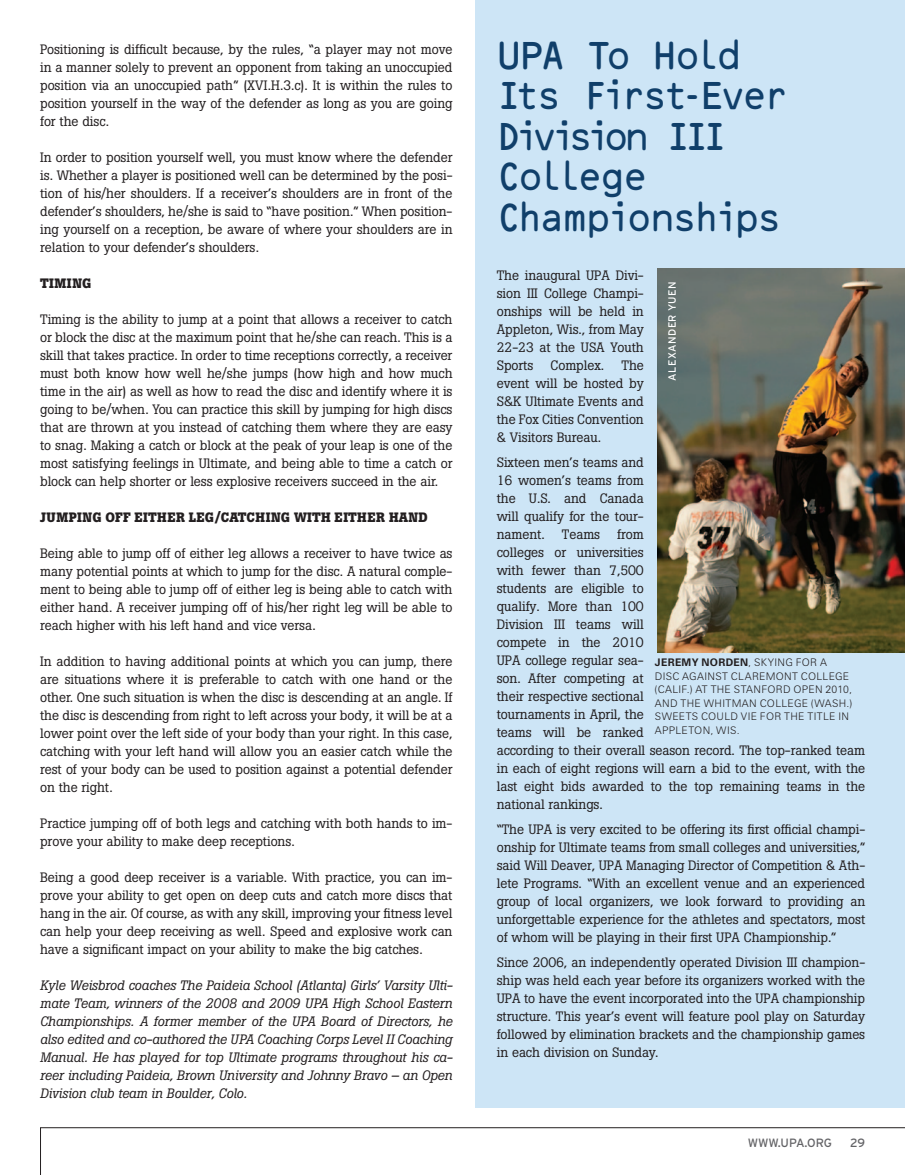
<style>
.page{position:relative;width:905px;height:1175px;background:#fff}
.page>*{position:absolute;margin:0;border:0;box-sizing:border-box;transform-origin:0 0}
.t1{font:40.5px/40.5px "Ocr B";letter-spacing:-.09em;color:#103f6a}
.t2{font:13.5px/18px "Boton";letter-spacing:-.005em;color:#231f20;text-align:justify}
.t3{font:italic 13.5px/18px "Boton";letter-spacing:-.005em;color:#231f20;text-align:justify}
.t4{font:700 13.5px "Boton";letter-spacing:.025em;color:#231f20}
.t5{font:12px "Interstate";color:#636366}
.t6{font:300 10.5px/13.5px "Zurich BT";letter-spacing:.025em;color:#231f20}
.t7{font:10.5px "Interstate";letter-spacing:.035em;color:#fff}
.s1{font-weight:700}
</style>
<div class="page">
<svg style="left:40px;top:1127px;width:864px;height:47px"></svg>
<div style="left:475px;top:0;width:429px;height:1107px;background:#cde5f6"></div>
<img style="left:657px;top:268px;width:247px;height:385px">
<p class="t2" style="left:40px;top:40px;width:414px">Positioning is difficult because, by the rules, “a player may not move in a manner solely to prevent an opponent from taking an unoccupied position via an unoccupied path” (XVI.H.3.c). It is within the rules to position yourself in the way of the defender as long as you are going for the disc.</p>
<p class="t2" style="left:40px;top:148px;width:414px">In order to position yourself well, you must know where the defender is. Whether a player is positioned well can be determined by the posi&shy;tion of his/her shoulders. If a receiver’s shoulders are in front of the defender’s shoulders, he/she is said to “have position.” When position&shy;ing yourself on a reception, be aware of where your shoulders are in relation to your defender’s shoulders.</p>
<p class="t4" style="left:40px;top:275px;width:53px">TIMING</p>
<p class="t2" style="left:40px;top:310px;width:414px">Timing is the ability to jump at a point that allows a receiver to catch or block the disc at the maximum point that he/she can reach. This is a skill that takes practice. In order to time receptions correctly, a receiver must both know how well he/she jumps (how high and how much time in the air) as well as how to read the disc and identify where it is going to be/when. You can practice this skill by jumping for high discs that are thrown at you instead of catching them where they are easy to snag. Making a catch or block at the peak of your leap is one of the most satisfying feelings in Ultimate, and being able to time a catch or block can help shorter or less explosive receivers succeed in the air.</p>
<p class="t4" style="left:40px;top:509px;width:389px">JUMPING OFF EITHER LEG/CATCHING WITH EITHER HAND</p>
<p class="t2" style="left:40px;top:544px;width:414px">Being able to jump off of either leg allows a receiver to have twice as many potential points at which to jump for the disc. A natural comple&shy;ment to being able to jump off of either leg is being able to catch with either hand. A receiver jumping off of his/her right leg will be able to reach higher with his left hand and vice versa.</p>
<p class="t2" style="left:40px;top:652px;width:414px">In addition to having additional points at which you can jump, there are situations where it is preferable to catch with one hand or the other. One such situation is when the disc is descending at an angle. If the disc is descending from right to left across your body, it will be at a lower point over the left side of your body than your right. In this case, catching with your left hand will allow you an easier catch while the rest of your body can be used to position against a potential defender on the right.</p>
<p class="t2" style="left:40px;top:814px;width:414px">Practice jumping off of both legs and catching with both hands to im&shy;prove your ability to make deep receptions.</p>
<p class="t2" style="left:40px;top:868px;width:414px">Being a good deep receiver is a variable. With practice, you can im&shy;prove your ability to get open on deep cuts and catch more discs that hang in the air. Of course, as with any skill, improving your fitness level can help your deep receiving as well. Speed and explosive work can have a significant impact on your ability to make the big catches.</p>
<p class="t3" style="left:40px;top:976px;width:414px">Kyle Weisbrod coaches The Paideia School (Atlanta) Girls’ Varsity Ulti&shy;mate Team, winners of the 2008 and 2009 UPA High School Eastern Championships. A former member of the UPA Board of Directors, he also edited and co-authored the UPA Coaching Corps Level II Coaching Manual. He has played for top Ultimate programs throughout his ca&shy;reer including Paideia, Brown University and Johnny Bravo – an Open Division club team in Boulder, Colo.</p>
<h1 class="t1" style="left:496px;top:40px;width:293px">UPA To Hold<br>Its First-Ever<br>Division III<br>College<br>Championships</h1>
<p class="t2" style="left:496px;top:266px;width:149px">The inaugural UPA Divi&shy;sion III College Champi&shy;onships will be held in Appleton, Wis., from May 22-23 at the USA Youth Sports</p>
<p class="t7" style="left:666px;top:380px;width:99px;rotate:-90deg">Alexander Yu en</p>
<p class="t2" style="left:550px;top:356px;width:55px">Complex.</p>
<p class="t2" style="left:496px;top:356px;width:149px;text-indent:125px">The event will be hosted by S&amp;K Ultimate Events and the Fox Cities Convention &amp; Visitors Bureau.</p>
<p class="t2" style="left:496px;top:453px;width:149px">Sixteen men’s teams and 16 women’s teams from the U.S. and Canada will qualify for the tour&shy;nament.</p>
<p class="t2" style="left:496px;top:525px;width:370px;text-align:left;text-indent:120px">from<br>colleges or universities<br>with fewer than 7,500<br>students are eligible to<br>qualify. More than 100<br>Division III teams will<br>compete in the 2010<br>UPA college regular sea-<br>son. After competing at<br>their respective sectional<br>tournaments in April, the<br>teams will be ranked<br>according to their overall season record. The top-ranked team in each of eight regions will earn a bid to the event, with the last eight bids awarded to the top remaining teams in the national rankings.</p>
<p class="t2" style="left:496px;top:820px;width:370px">“The UPA is very excited to be offering its first official champi&shy;onship for Ultimate teams from small colleges and universities,” said Will Deaver, UPA Managing Director of Competition &amp; Ath&shy;lete Programs. “With an excellent venue and an experienced group of local organizers, we look forward to providing an unforgettable experience for the athletes and spectators, most of whom will be playing in their first UPA Championship.”</p>
<p class="t2" style="left:496px;top:952px;width:370px">Since 2006, an independently operated Division III champion&shy;ship was held each year before its organizers worked with the UPA to have the event incorporated into the UPA championship structure. This year’s event will feature pool play on Saturday followed by elimination brackets and the championship games in each division on Sunday.</p>
<p class="t2" style="left:562px;top:525px;width:40px">Teams</p>
<p class="t6" style="left:655px;top:656px;width:199px"><span class="s1">JEREMY NORDEN</span>, SKYING FOR A<br>DISC AGAINST CLAREMONT COLLEGE (CALIF.) AT THE STANFORD OPEN 2010,<br>AND THE WHITMAN COLLEGE (WASH.)<br>SWEETS COULD VIE FOR THE TITLE IN<br>APPLETON, WIS.</p>
<p class="t5" style="left:747px;top:1136px;width:86px">WWW.UPA.ORG</p>
<p class="t5" style="left:850px;top:1136px;width:16px">29</p>
</div>
